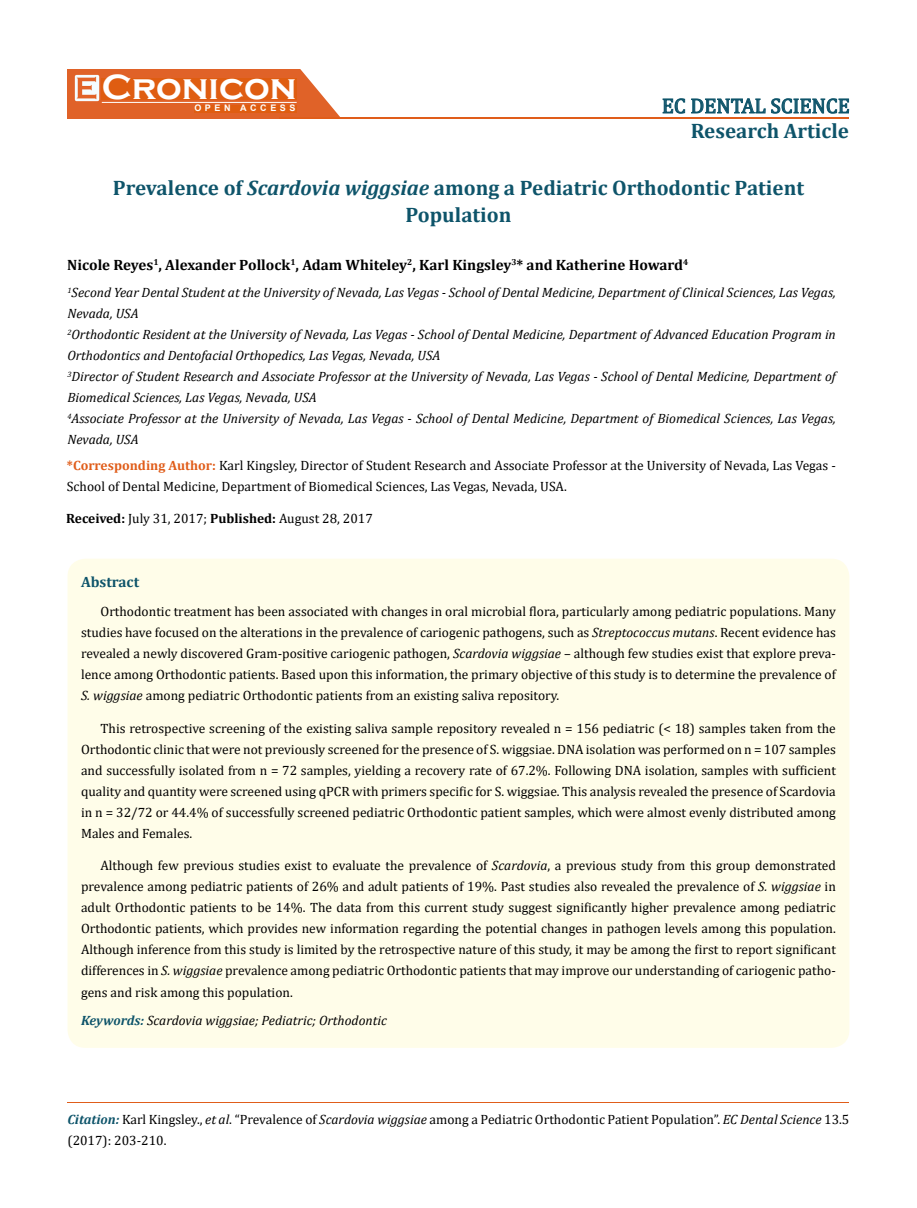
<style>
.page{position:relative;width:917px;height:1208px;background:#fff}
.page>*{position:absolute;margin:0;border:0;box-sizing:border-box;transform-origin:0 0}
.t1{font:700 36px "Copperplate Gothic";color:#fff}
.t2{font:700 21px/27px "Cambria";color:#0e546a;text-align:center}
.t3{font:21px "Cambria";color:#0e546a}
.t4{font:700 15px "Cambria";color:#000}
.t5{font:700 15px "Cambria";color:#0e546a}
.t6{font:13.5px/21px "Cambria";color:#000;text-align:justify}
.t7{font:italic 13.5px/21px "Cambria";color:#000}
.t8{font:700 9px "Arial";letter-spacing:.4em;color:#fff}
.s1{font-style:italic}
.s2{font-weight:700;color:#e05d1a}
.s3{font-weight:700}
.s4{font-weight:700;color:#0e546a}
.s5{font-weight:700;font-style:italic;color:#0e546a}
</style>
<div class="page">
<div style="left:67px;top:70px;width:290px;height:49px;background:#e06228"></div>
<svg style="left:300px;top:69px;width:90px;height:49px"></svg>
<img style="left:75px;top:75px;width:24px;height:26px">
<div style="left:102px;top:79px;width:195px;height:21px;background:#df5d11"></div>
<div style="left:194px;top:105px;width:103px;height:7px;background:#df5d11"></div>
<svg style="left:662px;top:98px;width:187px;height:16px"></svg>
<hr style="left:102px;top:102px;width:194px;height:1px;background:#fff">
<hr style="left:279px;top:118px;width:569px;height:1px;background:#e05d1a">
<hr style="left:67px;top:1102px;width:782px;height:1px;background:#e05d1a">
<div style="left:67px;top:558px;width:782px;height:489px;background:#fffde9;border-radius:18px"></div>
<h1 class="t1" style="left:102px;top:68px;width:196px">Cronicon</h1>
<p class="t8" style="left:194px;top:102px;width:103px">OPEN ACCESS</p>
<h2 class="t3" style="left:662px;top:93px;width:189px">EC DENTAL SCIENCE</h2>
<h2 class="t2" style="left:690px;top:116px;width:160px">Research Article</h2>
<h2 class="t2" style="left:113px;top:173px;width:692px">Prevalence of <span class="s1">Scardovia wiggsiae</span> among a Pediatric Orthodontic Patient<br>Population</h2>
<p class="t4" style="left:67px;top:254px;width:622px">Nicole Reyes<sup>1</sup>, Alexander Pollock<sup>1</sup>, Adam Whiteley<sup>2</sup>, Karl Kingsley<sup>3</sup>* and Katherine Howard<sup>4</sup></p>
<p class="t7" style="left:67px;top:281px;width:770px"><sup>1</sup>Second Year Dental Student at the University of Nevada, Las Vegas - School of Dental Medicine, Department of Clinical Sciences, Las Vegas, Nevada, USA<br><sup>2</sup>Orthodontic Resident at the University of Nevada, Las Vegas - School of Dental Medicine, Department of Advanced Education Program in Orthodontics and Dentofacial Orthopedics, Las Vegas, Nevada, USA<br><sup>3</sup>Director of Student Research and Associate Professor at the University of Nevada, Las Vegas - School of Dental Medicine, Department of Biomedical Sciences, Las Vegas, Nevada, USA<br><sup>4</sup>Associate Professor at the University of Nevada, Las Vegas - School of Dental Medicine, Department of Biomedical Sciences, Las Vegas, Nevada, USA</p>
<p class="t6" style="left:67px;top:455px;width:770px"><span class="s2">*Corresponding Author:</span> Karl Kingsley, Director of Student Research and Associate Professor at the University of Nevada, Las Vegas -<br>School of Dental Medicine, Department of Biomedical Sciences, Las Vegas, Nevada, USA.</p>
<p class="t6" style="left:66px;top:507px;width:308px"><span class="s3">Received:</span> July 31, 2017; <span class="s3">Published:</span> August 28, 2017</p>
<p class="t5" style="left:81px;top:572px;width:60px">Abstract</p>
<p class="t6" style="left:81px;top:601px;width:756px;text-indent:19px">Orthodontic treatment has been associated with changes in oral microbial flora, particularly among pediatric populations. Many studies have focused on the alterations in the prevalence of cariogenic pathogens, such as <span class="s1">Streptococcus mutans</span>. Recent evidence has revealed a newly discovered Gram-positive cariogenic pathogen, <span class="s1">Scardovia wiggsiae</span> – although few studies exist that explore preva&shy;lence among Orthodontic patients. Based upon this information, the primary objective of this study is to determine the prevalence of <span class="s1">S. wiggsiae</span> among pediatric Orthodontic patients from an existing saliva repository.</p>
<p class="t6" style="left:81px;top:718px;width:756px;text-indent:19px">This retrospective screening of the existing saliva sample repository revealed n = 156 pediatric (&lt; 18) samples taken from the Orthodontic clinic that were not previously screened for the presence of S. wiggsiae. DNA isolation was performed on n = 107 samples and successfully isolated from n = 72 samples, yielding a recovery rate of 67.2%. Following DNA isolation, samples with sufficient quality and quantity were screened using qPCR with primers specific for S. wiggsiae. This analysis revealed the presence of Scardovia in n = 32/72 or 44.4% of successfully screened pediatric Orthodontic patient samples, which were almost evenly distributed among Males and Females.</p>
<p class="t6" style="left:81px;top:855px;width:756px;text-indent:19px">Although few previous studies exist to evaluate the prevalence of <span class="s1">Scardovia</span>, a previous study from this group demonstrated prevalence among pediatric patients of 26% and adult patients of 19%. Past studies also revealed the prevalence of <span class="s1">S. wiggsiae</span> in adult Orthodontic patients to be 14%. The data from this current study suggest significantly higher prevalence among pediatric Orthodontic patients, which provides new information regarding the potential changes in pathogen levels among this population.<br>Although inference from this study is limited by the retrospective nature of this study, it may be among the first to report significant differences in <span class="s1">S. wiggsiae</span> prevalence among pediatric Orthodontic patients that may improve our understanding of cariogenic patho&shy;gens and risk among this population.</p>
<p class="t7" style="left:81px;top:1009px;width:307px"><span class="s4">Keywords:</span> Scardovia wiggsiae; Pediatric; Orthodontic</p>
<p class="t6" style="left:67px;top:1108px;width:783px"><span class="s5">Citation:</span> Karl Kingsley., <span class="s1">et al</span>. “Prevalence of <span class="s1">Scardovia wiggsiae</span> among a Pediatric Orthodontic Patient Population”. <span class="s1">EC Dental Science</span> 13.5 (2017): 203-210.</p>
</div>
